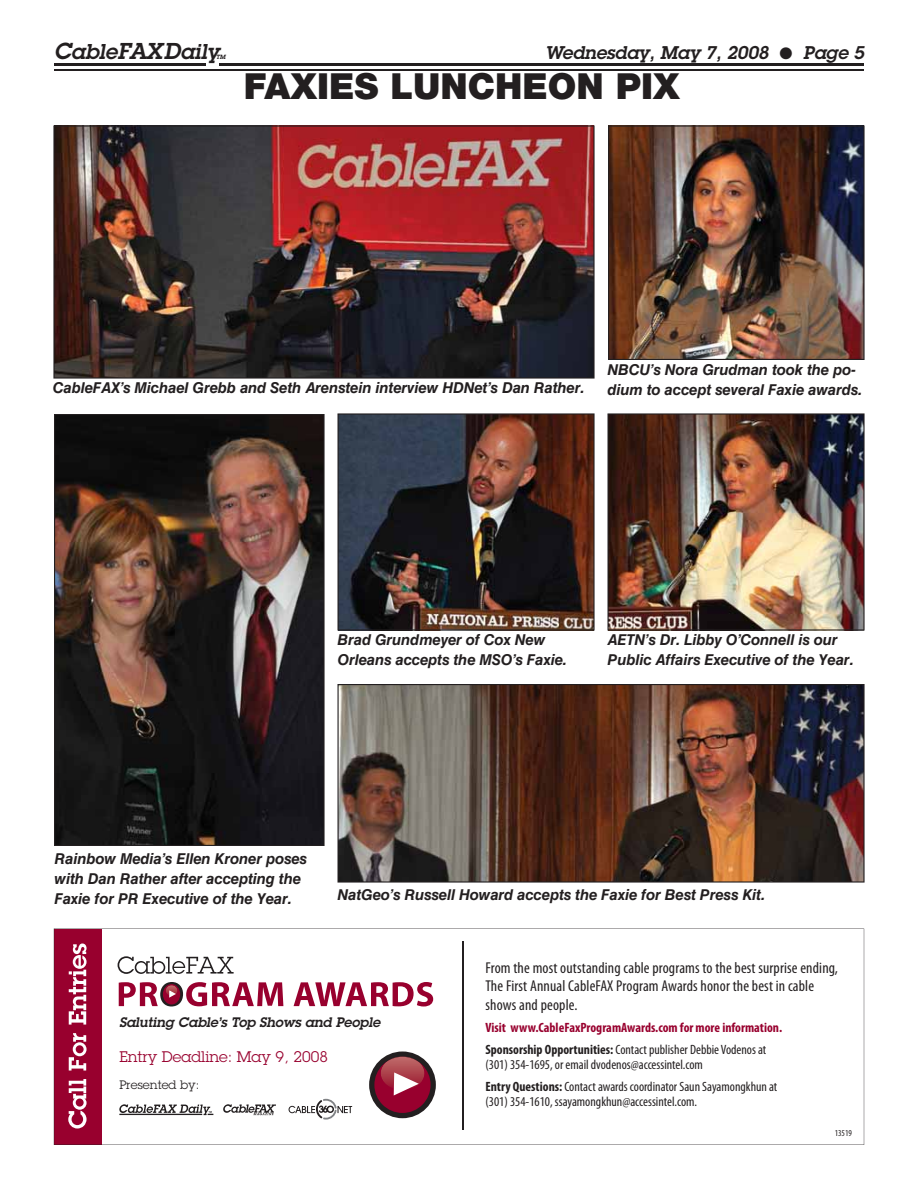
<style>
.page{position:relative;width:918px;height:1188px;background:#fff}
.page>*{position:absolute;margin:0;border:0;box-sizing:border-box;transform-origin:0 0}
.t1{font:900 36px "Helvetica Neue LT Std";color:#231f20}
.t2{font:italic 600 21px "Lubalin Graph Std";color:#231f20}
.t3{font:italic 600 18px "Lubalin Graph Std";color:#231f20}
.t4{font:condensed 15.75px/18.9px "Myriad Pro";letter-spacing:.01em;color:#231f20}
.t5{font:italic 700 15px/20.1px "Helvetica LT Std";letter-spacing:-.01em;color:#231f20}
.t6{font:15px "Lubalin Graph Std";color:#98002e}
.t7{font:condensed 13.5px/21.8px "Myriad Pro";color:#231f20}
.t8{font:700 condensed 13.5px/21.8px "Myriad Pro";color:#98002e}
.t9{font:italic 600 13.5px "Lubalin Graph Std";color:#231f20}
.t10{font:12px "Lubalin Graph Std";color:#231f20}
.t11{font:condensed 9px "Myriad Pro";color:#231f20}
.t12{font:italic 600 6px "Lubalin Graph Std";color:#231f20}
.s1{font-size:22.5px}
.s2{color:#231f20}
.s3{font-weight:400;color:#231f20}
.s4{font-weight:700}
</style>
<div class="page">
<hr style="left:219px;top:63px;width:645px;height:3px;background:#231f20">
<hr style="left:54px;top:63px;width:152px;height:3px;background:#231f20">
<hr style="left:54px;top:69px;width:810px;height:1px;background:#231f20">
<svg style="left:54px;top:929px;width:810px;height:216px"></svg>
<img style="left:53px;top:125px;width:542px;height:254px">
<img style="left:608px;top:125px;width:257px;height:235px">
<img style="left:608px;top:413px;width:257px;height:218px">
<img style="left:54px;top:414px;width:271px;height:432px">
<img style="left:338px;top:684px;width:527px;height:199px">
<img style="left:338px;top:413px;width:257px;height:218px">
<h2 class="t2" style="left:54px;top:44px;width:167px"><span class="s1">C</span>able<span class="s1">FAXD</span>aily</h2>
<p class="t12" style="left:216px;top:55px;width:11px">TM</p>
<p class="t3" style="left:545px;top:46px;width:320px">Wednesday, May 7, 2008 ● Page 5</p>
<h1 class="t1" style="left:244px;top:73px;width:438px">FAXIES LUNCHEON PIX</h1>
<p class="t5" style="left:53px;top:380px;width:533px">CableFAX’s Michael Grebb and Seth Arenstein interview HDNet’s Dan Rather.</p>
<p class="t5" style="left:608px;top:362px;width:256px">NBCU’s Nora Grudman took the po&shy;dium to accept several Faxie awards.</p>
<p class="t5" style="left:338px;top:632px;width:231px">Brad Grundmeyer of Cox New<br>Orleans accepts the MSO’s Faxie.</p>
<p class="t5" style="left:608px;top:632px;width:248px">AETN’s Dr. Libby O’Connell is our<br>Public Affairs Executive of the Year.</p>
<p class="t5" style="left:55px;top:851px;width:254px">Rainbow Media’s Ellen Kroner poses with Dan Rather after accepting the<br>Faxie for PR Executive of the Year.</p>
<p class="t5" style="left:338px;top:887px;width:429px">NatGeo’s Russell Howard accepts the Faxie for Best Press Kit.</p>
<p class="t9" style="left:119px;top:1017px;width:262px">Saluting Cable’s Top Shows and People</p>
<p class="t6" style="left:119px;top:1052px;width:210px">Entry Deadline: May 9, 2008</p>
<p class="t10" style="left:119px;top:1081px;width:82px">Presented by:</p>
<p class="t4" style="left:485px;top:959px;width:354px">From the most outstanding cable programs to the best surprise ending,<br>The First Annual CableFAX Program Awards honor the best in cable shows and people.</p>
<p class="t8" style="left:485px;top:1018px;width:298px">Visit www.CableFaxProgramAwards.com for more information.<br><span class="s2">Sponsorship Opportunities:</span> <span class="s3">Contact publisher Debbie Vodenos at</span></p>
<p class="t7" style="left:485px;top:1055px;width:293px">(301) 354-1695, or email dvodenos@accessintel.com<br><span class="s4">Entry Questions:</span> Contact awards coordinator Saun Sayamongkhun at</p>
<p class="t7" style="left:485px;top:1091px;width:213px">(301) 354-1610, ssayamongkhun@accessintel.com.</p>
<p class="t11" style="left:835px;top:1129px;width:19px">13519</p>
</div>
